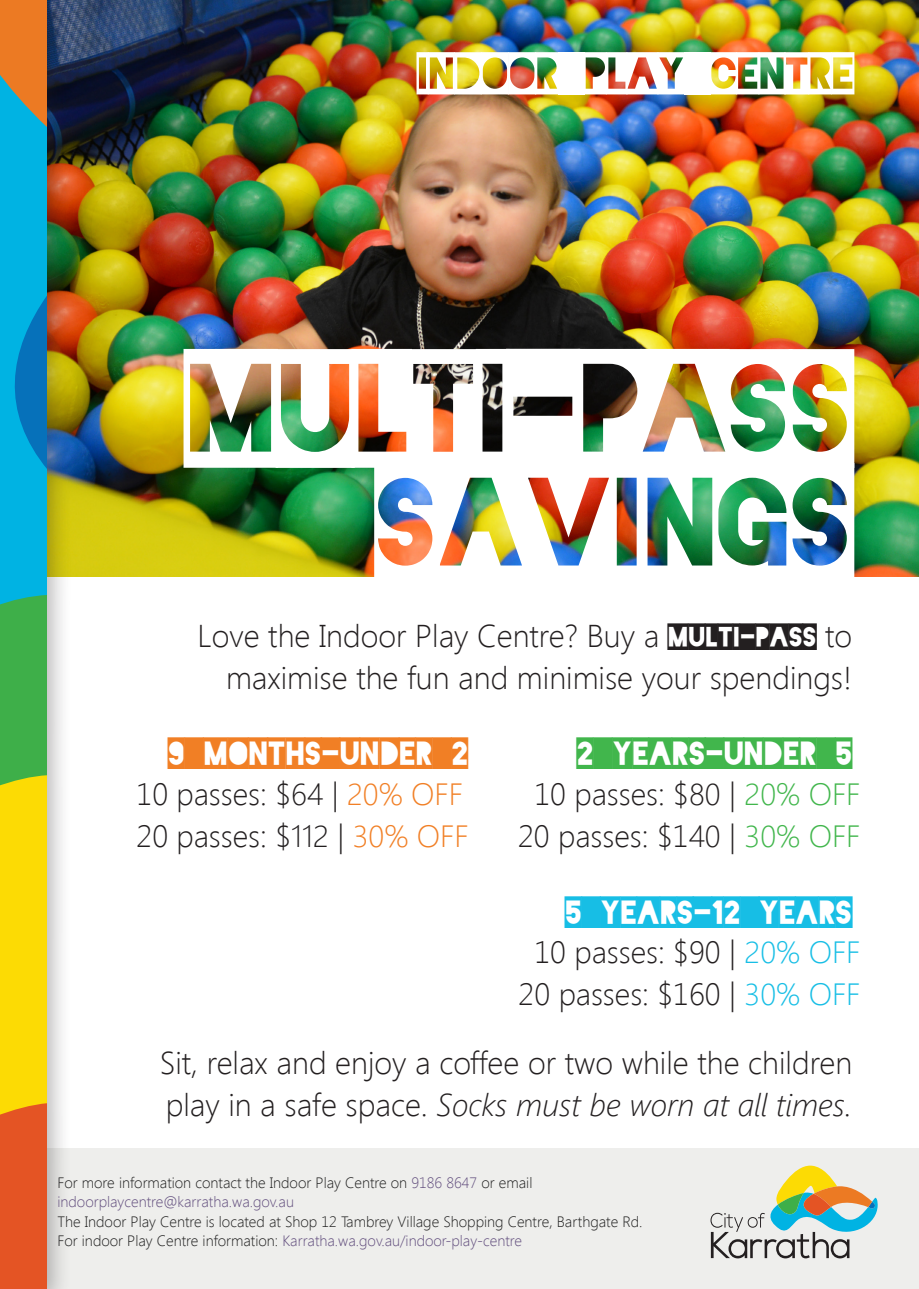
<style>
.page{position:relative;width:919px;height:1289px;background:#fff}
.page>*{position:absolute;margin:0;border:0;box-sizing:border-box;transform-origin:0 0}
.t1{font:141.6px/113.9px "Blackout 2 AM";color:#fff;text-align:right}
.t2{font:50.4px "Blackout 2 AM";color:#fff}
.t3{font:37.5px "Blackout 2 AM";color:#f17f25}
.t4{font:37.5px "Blackout 2 AM";color:#17bee5}
.t5{font:37.5px "Blackout 2 AM";color:#41b64c}
.t6{font:300 31.5px/42px "Segoe UI";color:#231f20;text-align:right}
.t7{font:300 30.75px/42.3px "Segoe UI";color:#231f20;text-align:center}
.t8{font:300 15px/19.5px "Segoe UI";color:#1e1e1e}
.s1{font-family:"Blackout 2 AM";font-weight:400}
.s2{color:#f17f25}
.s3{color:#41b64c}
.s4{color:#17bee5}
.s5{font-style:italic}
.s6{color:#614d7d}
</style>
<div class="page">
<div style="left:0;top:1148px;width:918px;height:140px;background:#eeeeec"></div>
<img style="left:72px;top:0;width:846px;height:576px">
<div style="left:0;top:0;width:72px;height:1288px;background:#231f20;opacity:.31"></div>
<svg style="left:0;top:0;width:47px;height:1288px;background:#7ba668"></svg>
<svg style="left:710px;top:1165px;width:167px;height:93px"></svg>
<p class="t2" style="left:417px;top:48px;width:438px">INDOOR_PLAY_CENTRE</p>
<p class="t1" style="left:185px;top:362px;width:669px">MULTI-PASS<br>SAVINGS</p>
<p class="t6" style="left:197px;top:613px;width:656px">Love the Indoor Play Centre? Buy a <span class="s1">MULTI-PASS</span> to maximise the fun and minimise your spendings!</p>
<p class="t3" style="left:168px;top:734px;width:301px">9_MONTHS-UNDER_2</p>
<p class="t7" style="left:137px;top:771px;width:333px;text-align:left">10 passes: $64 | <span class="s2">20% OFF<br></span>20 passes: $112 | <span class="s2">30% OFF</span></p>
<p class="t5" style="left:577px;top:734px;width:277px">2_YEARS-UNDER_5</p>
<p class="t7" style="left:518px;top:771px;width:344px">10 passes: $80 | <span class="s3">20% OFF<br></span>20 passes: $140 | <span class="s3">30% OFF</span></p>
<p class="t4" style="left:565px;top:892px;width:288px">5_YEARS-12_YEARS</p>
<p class="t7" style="left:518px;top:930px;width:343px">10 passes: $90 | <span class="s4">20% OFF<br></span>20 passes: $160 | <span class="s4">30% OFF</span></p>
<p class="t6" style="left:160px;top:1040px;width:693px;text-align:left">Sit, relax and enjoy a coffee or two while the children play in a safe space. <span class="s5">Socks must be worn at all times.</span></p>
<p class="t8" style="left:57px;top:1171px;width:586px">For more information contact the Indoor Play Centre on <span class="s6">9186 8647</span> or email <span class="s6">indoorplaycentre@karratha.wa.gov.au<br></span>The Indoor Play Centre is located at Shop 12 Tambrey Village Shopping Centre, Barthgate Rd.<br>For indoor Play Centre information: <span class="s6">Karratha.wa.gov.au/indoor-play-centre</span></p>
</div>
